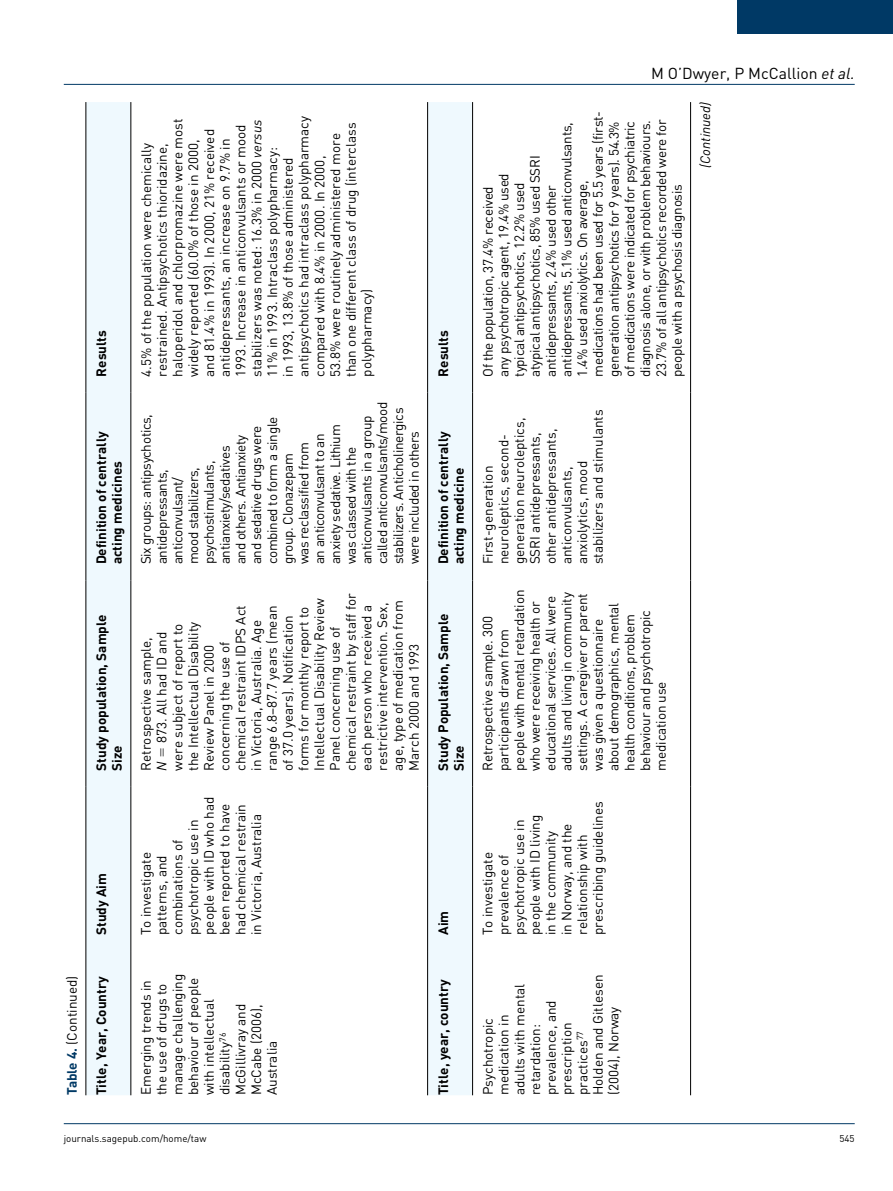
<style>
.page{position:relative;width:893px;height:1191px;background:#fff}
.page>*{position:absolute;margin:0;border:0;box-sizing:border-box;transform-origin:0 0}
.t1{font:15.75px "DIN";color:#000}
.t2{font:13.5px/15.8px "DIN";color:#000}
.t3{font:13.5px/15.8px "DIN";letter-spacing:-.02em;color:#000}
.t4{font:13.5px/15.8px "DIN";letter-spacing:-.025em;color:#000}
.t5{font:700 13.5px/15.8px "DIN";color:#000}
.t6{font:italic 13.5px "DIN";color:#000}
.t7{font:9.75px "DIN";color:#000}
.s1{font-weight:700;color:#003965}
.s2{font-style:italic}
</style>
<div class="page">
<hr style="left:64px;top:84px;width:791px;height:1px;background:#003965">
<hr style="left:64px;top:1123px;width:791px;height:1px;background:#003965">
<div style="left:738px;top:0;width:155px;height:34px;background:#003965"></div>
<div style="left:87px;top:102px;width:43px;height:993px;background:#eff9fe"></div>
<div style="left:428px;top:102px;width:44px;height:993px;background:#eff9fe"></div>
<hr style="left:130px;top:951px;width:1px;height:144px;background:#000">
<hr style="left:130px;top:786px;width:1px;height:165px;background:#000">
<hr style="left:130px;top:580px;width:1px;height:206px;background:#000">
<hr style="left:130px;top:393px;width:1px;height:187px;background:#000">
<hr style="left:130px;top:102px;width:1px;height:291px;background:#000">
<hr style="left:86px;top:951px;width:1px;height:144px;background:#000">
<hr style="left:86px;top:786px;width:1px;height:165px;background:#000">
<hr style="left:86px;top:580px;width:1px;height:206px;background:#000">
<hr style="left:86px;top:393px;width:1px;height:187px;background:#000">
<hr style="left:86px;top:102px;width:1px;height:291px;background:#000">
<hr style="left:427px;top:951px;width:1px;height:144px;background:#000">
<hr style="left:427px;top:786px;width:1px;height:165px;background:#000">
<hr style="left:427px;top:580px;width:1px;height:206px;background:#000">
<hr style="left:427px;top:393px;width:1px;height:187px;background:#000">
<hr style="left:427px;top:102px;width:1px;height:291px;background:#000">
<hr style="left:472px;top:951px;width:1px;height:144px;background:#000">
<hr style="left:472px;top:786px;width:1px;height:165px;background:#000">
<hr style="left:472px;top:580px;width:1px;height:206px;background:#000">
<hr style="left:472px;top:393px;width:1px;height:187px;background:#000">
<hr style="left:472px;top:102px;width:1px;height:291px;background:#000">
<hr style="left:690px;top:951px;width:1px;height:144px;background:#000">
<hr style="left:690px;top:786px;width:1px;height:165px;background:#000">
<hr style="left:690px;top:580px;width:1px;height:206px;background:#000">
<hr style="left:690px;top:393px;width:1px;height:187px;background:#000">
<hr style="left:690px;top:102px;width:1px;height:291px;background:#000">
<p class="t2" style="left:64px;top:1095px;width:121px;rotate:-90deg"><span class="s1">Table 4.</span> (Continued)</p>
<p class="t5" style="left:93px;top:377px;width:48px;rotate:-90deg">Results</p>
<p class="t5" style="left:93px;top:564px;width:134px;rotate:-90deg">Definition of centrally acting medicines</p>
<p class="t5" style="left:93px;top:770px;width:158px;rotate:-90deg">Study population, Sample<br>Size</p>
<p class="t5" style="left:93px;top:935px;width:63px;rotate:-90deg">Study Aim</p>
<p class="t5" style="left:93px;top:1095px;width:120px;rotate:-90deg">Title, Year, Country</p>
<p class="t2" style="left:138px;top:377px;width:262px;rotate:-90deg">4.5% of the population were chemically restrained. Antipsychotics thioridazine, haloperidol and chlorpromazine were most widely reported (60.0% of those in 2000, and 81.4% in 1993). In 2000, 21% received antidepressants, an increase on 9.7% in 1993. Increase in anticonvulsants or mood stabilizers was noted: 16.3% in 2000 <span class="s2">versus </span>11% in 1993. Intraclass polypharmacy:<br>in 1993, 13.8% of those administered antipsychotics had intraclass polypharmacy compared with 8.4% in 2000. In 2000,<br>53.8% were routinely administered more than one different class of drug (interclass polypharmacy)</p>
<p class="t4" style="left:138px;top:564px;width:164px;rotate:-90deg">Six groups: antipsychotics, antidepressants, anticonvulsant/<br>mood stabilizers, psychostimulants, antianxiety/sedatives<br>and others. Antianxiety<br>and sedative drugs were combined to form a single group. Clonazepam<br>was reclassified from<br>an anticonvulsant to an anxiety sedative. Lithium was classed with the anticonvulsants in a group called anticonvulsants/mood stabilizers. Anticholinergics were included in others</p>
<p class="t2" style="left:154px;top:770px;width:179px;text-indent:27px;rotate:-90deg">873. All had ID and<br>were subject of report to<br>the Intellectual Disability<br>Review Panel in 2000 concerning the use of chemical restraint IDPS Act in Victoria, Australia. Age range 6.8–87.7 years (mean of 37.0 years). Notification forms for monthly report to<br>Intellectual Disability Review<br>Panel concerning use of chemical restraint by staff for each person who received a restrictive intervention. Sex, age, type of medication from<br>March 2000 and 1993</p>
<p class="t2" style="left:138px;top:770px;width:135px;rotate:-90deg">Retrospective sample,</p>
<p class="t6" style="left:153px;top:770px;width:11px;rotate:-90deg">N</p>
<p class="t2" style="left:138px;top:935px;width:140px;rotate:-90deg">To investigate patterns, and combinations of psychotropic use in people with ID who had been reported to have had chemical restrain in Victoria, Australia</p>
<p class="t2" style="left:138px;top:1095px;width:123px;rotate:-90deg">Emerging trends in the use of drugs to manage challenging behaviour of people with intellectual disability<sup>76<br></sup>McGillivray and<br>McCabe (2006),<br>Australia</p>
<p class="t5" style="left:435px;top:377px;width:48px;rotate:-90deg">Results</p>
<p class="t5" style="left:435px;top:564px;width:134px;rotate:-90deg">Definition of centrally acting medicine</p>
<p class="t5" style="left:435px;top:770px;width:159px;rotate:-90deg">Study Population, Sample<br>Size</p>
<p class="t5" style="left:435px;top:935px;width:26px;rotate:-90deg">Aim</p>
<p class="t5" style="left:435px;top:1095px;width:118px;rotate:-90deg">Title, year, country</p>
<p class="t1" style="left:651px;top:63px;width:205px">M O’Dwyer, P McCallion <span class="s2">et al.</span></p>
<p class="t3" style="left:480px;top:377px;width:267px;rotate:-90deg">Of the population, 37.4% received<br>any psychotropic agent, 19.4% used<br>typical antipsychotics, 12.2% used<br>atypical antipsychotics, 85% used SSRI antidepressants, 2.4% used other antidepressants, 5.1% used anticonvulsants, 1.4% used anxiolytics. On average, medications had been used for 5.5 years (first&shy;generation antipsychotics for 9 years). 54.3% of medications were indicated for psychiatric diagnosis alone, or with problem behaviours.<br>23.7% of all antipsychotics recorded were for people with a psychosis diagnosis</p>
<p class="t2" style="left:480px;top:564px;width:156px;rotate:-90deg">First-generation neuroleptics, second&shy;generation neuroleptics,<br>SSRI antidepressants, other antidepressants, anticonvulsants, anxiolytics, mood stabilizers and stimulants</p>
<p class="t2" style="left:480px;top:770px;width:183px;rotate:-90deg">Retrospective sample. 300 participants drawn from people with mental retardation who were receiving health or educational services. All were adults and living in community settings. A caregiver or parent was given a questionnaire about demographics, mental health conditions, problem behaviour and psychotropic medication use</p>
<p class="t2" style="left:480px;top:935px;width:135px;rotate:-90deg">To investigate prevalence of psychotropic use in people with ID living in the community<br>in Norway, and the relationship with prescribing guidelines</p>
<p class="t6" style="left:697px;top:168px;width:67px;rotate:-90deg">(Continued)</p>
<p class="t2" style="left:480px;top:1095px;width:122px;rotate:-90deg">Psychotropic medication in adults with mental retardation: prevalence, and prescription practices<sup>77<br></sup>Holden and Gitlesen (2004), Norway</p>
<p class="t7" style="left:64px;top:1132px;width:144px">journals.sagepub.com/home/taw</p>
<p class="t7" style="left:839px;top:1132px;width:17px">545</p>
</div>
